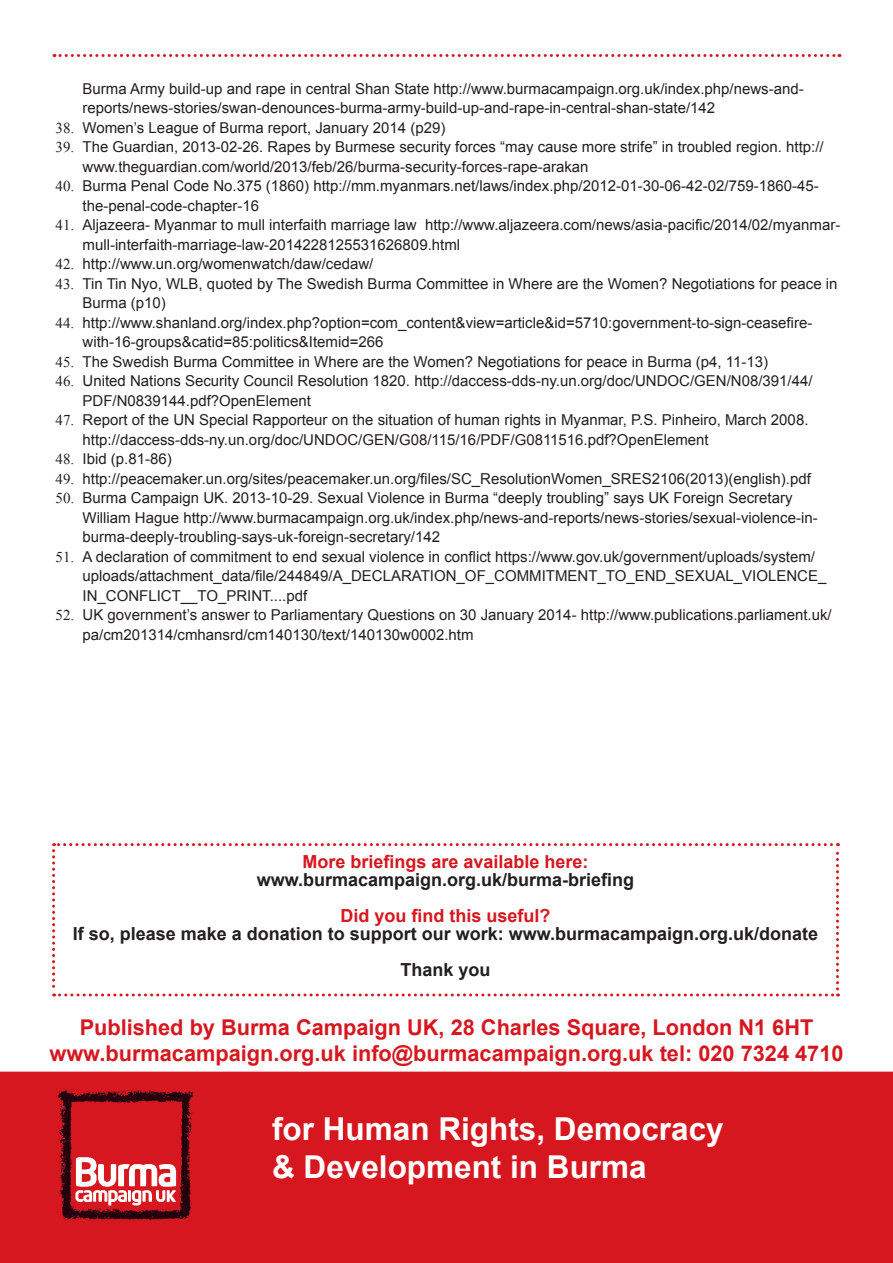
<style>
.page{position:relative;width:893px;height:1263px;background:#fff}
.page>*{position:absolute;margin:0;border:0;box-sizing:border-box;transform-origin:0 0}
.t1{font:700 31.5px/37.8px "Arial";color:#fff}
.t2{font:700 21.75px/26.1px "Arial";color:#d7171f;text-align:center}
.t3{font:700 18px "Arial";color:#231f20}
.t4{font:700 18px "Arial";color:#d7171f}
.t5{font:15px/19.5px "Arial";color:#231f20}
.s1{font-family:"Times New Roman"}
</style>
<div class="page">
<div style="left:0;top:1071px;width:893px;height:192px;background:#d7171f;border:2px solid #d7171f"></div>
<img style="left:57px;top:1090px;width:137px;height:131px">
<svg style="left:54px;top:54px;width:786px;height:3px"></svg>
<svg style="left:52px;top:843px;width:787px;height:153px"></svg>
<p class="t5" style="left:82px;top:79px;width:723px">Burma Army build-up and rape in central Shan State http://www.burmacampaign.org.uk/index.php/news-and&shy;reports/news-stories/swan-denounces-burma-army-build-up-and-rape-in-central-shan-state/142</p>
<p class="t5" style="left:56px;top:118px;width:391px"><span class="s1">38.</span> Women’s League of Burma report, January 2014 (p29)</p>
<p class="t5" style="left:82px;top:137px;width:743px;text-indent:-27px"><span class="s1">39.</span> The Guardian, 2013-02-26. Rapes by Burmese security forces “may cause more strife” in troubled region. http:// www.theguardian.com/world/2013/feb/26/burma-security-forces-rape-arakan</p>
<p class="t5" style="left:82px;top:176px;width:738px;text-indent:-27px"><span class="s1">40.</span> Burma Penal Code No.375 (1860) http://mm.myanmars.net/laws/index.php/2012-01-30-06-42-02/759-1860-45- the-penal-code-chapter-16</p>
<p class="t5" style="left:82px;top:215px;width:759px;text-indent:-27px"><span class="s1">41.</span> Aljazeera- Myanmar to mull interfaith marriage law http://www.aljazeera.com/news/asia-pacific/2014/02/myanmar&shy;mull-interfaith-marriage-law-2014228125531626809.html</p>
<p class="t5" style="left:56px;top:254px;width:319px"><span class="s1">42.</span> http://www.un.org/womenwatch/daw/cedaw/</p>
<p class="t5" style="left:82px;top:274px;width:757px;text-indent:-27px"><span class="s1">43.</span> Tin Tin Nyo, WLB, quoted by The Swedish Burma Committee in Where are the Women? Negotiations for peace in<br>Burma (p10)</p>
<p class="t5" style="left:82px;top:313px;width:731px;text-indent:-27px"><span class="s1">44.</span> http://www.shanland.org/index.php?option=com_content&amp;view=article&amp;id=5710:government-to-sign-ceasefire&shy;with-16-groups&amp;catid=85:politics&amp;Itemid=266</p>
<p class="t5" style="left:56px;top:352px;width:714px"><span class="s1">45.</span> The Swedish Burma Committee in Where are the Women? Negotiations for peace in Burma (p4, 11-13)</p>
<p class="t5" style="left:82px;top:371px;width:732px;text-indent:-27px"><span class="s1">46.</span> United Nations Security Council Resolution 1820. http://daccess-dds-ny.un.org/doc/UNDOC/GEN/N08/391/44/<br>PDF/N0839144.pdf?OpenElement</p>
<p class="t5" style="left:82px;top:410px;width:727px;text-indent:-27px"><span class="s1">47.</span> Report of the UN Special Rapporteur on the situation of human rights in Myanmar, P.S. Pinheiro, March 2008. http://daccess-dds-ny.un.org/doc/UNDOC/GEN/G08/115/16/PDF/G0811516.pdf?OpenElement</p>
<p class="t5" style="left:56px;top:449px;width:118px"><span class="s1">48.</span> Ibid (p.81-86)</p>
<p class="t5" style="left:56px;top:469px;width:757px"><span class="s1">49.</span> http://peacemaker.un.org/sites/peacemaker.un.org/files/SC_ResolutionWomen_SRES2106(2013)(english).pdf</p>
<p class="t5" style="left:82px;top:488px;width:737px;text-indent:-27px"><span class="s1">50.</span> Burma Campaign UK. 2013-10-29. Sexual Violence in Burma “deeply troubling” says UK Foreign Secretary<br>William Hague http://www.burmacampaign.org.uk/index.php/news-and-reports/news-stories/sexual-violence-in&shy;burma-deeply-troubling-says-uk-foreign-secretary/142</p>
<p class="t5" style="left:82px;top:547px;width:745px;text-indent:-27px"><span class="s1">51.</span> A declaration of commitment to end sexual violence in conflict https://www.gov.uk/government/uploads/system/ uploads/attachment_data/file/244849/A_DECLARATION_OF_COMMITMENT_TO_END_SEXUAL_VIOLENCE_<br>IN_CONFLICT__TO_PRINT....pdf</p>
<p class="t5" style="left:82px;top:605px;width:751px;text-indent:-27px"><span class="s1">52.</span> UK government’s answer to Parliamentary Questions on 30 January 2014- http://www.publications.parliament.uk/ pa/cm201314/cmhansrd/cm140130/text/140130w0002.htm</p>
<p class="t4" style="left:302px;top:849px;width:288px">More briefings are available here:</p>
<p class="t3" style="left:257px;top:867px;width:379px">www.burmacampaign.org.uk/burma-briefing</p>
<p class="t4" style="left:341px;top:903px;width:212px">Did you find this useful?</p>
<p class="t3" style="left:73px;top:921px;width:747px">If so, please make a donation to support our work: www.burmacampaign.org.uk/donate</p>
<p class="t3" style="left:400px;top:957px;width:92px">Thank you</p>
<h2 class="t2" style="left:49px;top:1015px;width:795px">Published by Burma Campaign UK, 28 Charles Square, London N1 6HT www.burmacampaign.org.uk info@burmacampaign.org.uk tel: 020 7324 4710</h2>
<h1 class="t1" style="left:272px;top:1111px;width:453px">for Human Rights, Democracy &amp; Development in Burma</h1>
</div>
